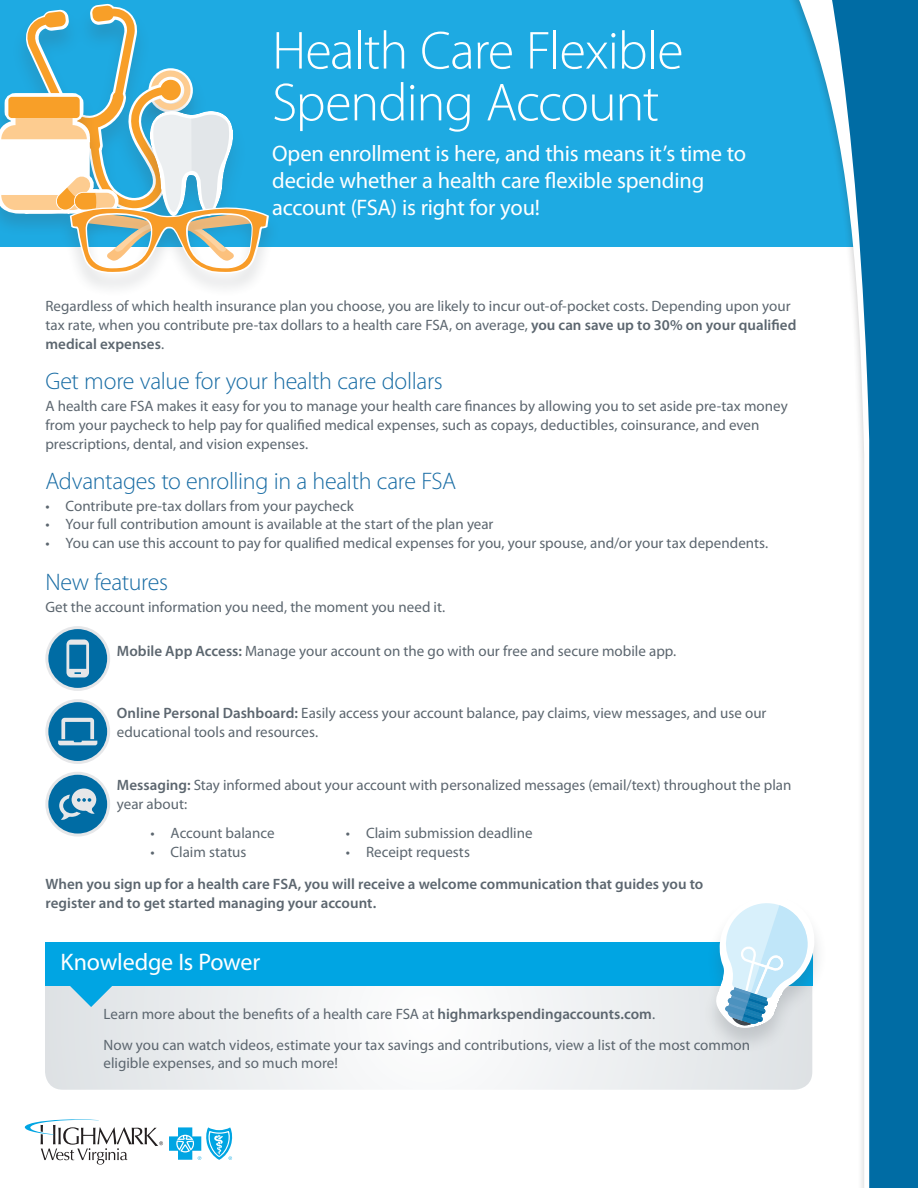
<style>
.page{position:relative;width:918px;height:1188px;background:#fff}
.page>*{position:absolute;margin:0;border:0;box-sizing:border-box;transform-origin:0 0}
.User_Guide{font:300 54px/51.9px "Myriad Pro";letter-spacing:-.02em;color:#fff}
.Subhead_Short{font:300 24px "Myriad Pro";letter-spacing:-.015em;color:#186ca4}
.Subhead_Short-2{font:24px "Myriad Pro";letter-spacing:-.01em;color:#fff}
.User_Guide-2{font:22.5px/27px "Myriad Pro";letter-spacing:-.01em;color:#fff}
.Body_Regular{font:15px/18.8px "Myriad Pro";color:#5c666f}
.Body_Regular-2{font:600 15px/18.8px "Myriad Pro";color:#5c666f}
.s1{font-weight:600}
</style>
<div class="page">
<div style="left:0;top:0;width:918px;height:246px;background:#1eaae2"></div>
<svg style="left:25px;top:1119px;width:138px;height:46px"></svg>
<svg style="left:169px;top:1127px;width:64px;height:33px"></svg>
<div style="left:787px;top:0;width:131px;height:1188px;background:#231f20;opacity:.25"></div>
<svg style="left:794px;top:0;width:36px;height:1188px"></svg>
<svg style="left:830px;top:0;width:88px;height:1188px;fill:#006ca4"></svg>
<svg style="left:45px;top:949px;width:767px;height:141px"></svg>
<div style="left:45px;top:943px;width:767px;height:43px;background:#00a5e3"></div>
<svg style="left:67px;top:986px;width:49px;height:21px"></svg>
<div style="left:47px;top:628px;width:62px;height:61px;background:#006ca4;border-radius:50%"></div>
<div style="left:45px;top:626px;width:65px;height:65px;border:3px solid #e6e7e9;border-radius:50%"></div>
<svg style="left:47px;top:701px;width:62px;height:61px;background:#1577aa"></svg>
<div style="left:45px;top:699px;width:65px;height:65px;border:3px solid #e6e7e9;border-radius:50%"></div>
<svg style="left:58px;top:718px;width:39px;height:27px"></svg>
<div style="left:47px;top:773px;width:62px;height:62px;background:#006ca4;border-radius:50%"></div>
<div style="left:45px;top:772px;width:65px;height:65px;border:3px solid #e6e7e9;border-radius:50%"></div>
<svg style="left:66px;top:640px;width:23px;height:37px"></svg>
<svg style="left:59px;top:788px;width:37px;height:32px"></svg>
<div style="left:58px;top:206px;width:223px;height:91px;background:#3f464d;opacity:.2"></div>
<svg style="left:0;top:3px;width:271px;height:272px"></svg>
<svg style="left:695px;top:820px;width:137px;height:348px"></svg>
<svg style="left:725px;top:898px;width:87px;height:128px"></svg>
<p class="User_Guide" style="left:272px;top:24px;width:413px">Health Care Flexible<br>Spending Account</p>
<p class="User_Guide-2" style="left:272px;top:139px;width:476px">Open enrollment is here, and this means it’s time to decide whether a health care flexible spending account (FSA) is right for you!</p>
<p class="Body_Regular" style="left:45px;top:297px;width:753px">Regardless of which health insurance plan you choose, you are likely to incur out-of-pocket costs. Depending upon your tax rate, when you contribute pre-tax dollars to a health care FSA, on average, <span class="s1">you can save up to 30% on your qualified medical expenses</span>.</p>
<p class="Subhead_Short" style="left:45px;top:367px;width:399px">Get more value for your health care dollars</p>
<p class="Body_Regular" style="left:45px;top:396px;width:744px">A health care FSA makes it easy for you to manage your health care finances by allowing you to set aside pre-tax money from your paycheck to help pay for qualified medical expenses, such as copays, deductibles, coinsurance, and even prescriptions, dental, and vision expenses.</p>
<p class="Subhead_Short" style="left:45px;top:466px;width:412px">Advantages to enrolling in a health care FSA</p>
<p class="Body_Regular" style="left:45px;top:496px;width:310px">• Contribute pre-tax dollars from your paycheck</p>
<p class="Body_Regular" style="left:45px;top:515px;width:450px">• Your full contribution amount is available at the start of the plan year</p>
<p class="Body_Regular" style="left:45px;top:533px;width:724px">• You can use this account to pay for qualified medical expenses for you, your spouse, and/or your tax dependents.</p>
<p class="Subhead_Short" style="left:45px;top:567px;width:124px">New features</p>
<p class="Body_Regular" style="left:45px;top:597px;width:401px">Get the account information you need, the moment you need it.</p>
<p class="Body_Regular" style="left:117px;top:641px;width:561px"><span class="s1">Mobile App Access:</span> Manage your account on the go with our free and secure mobile app.</p>
<p class="Body_Regular" style="left:117px;top:703px;width:651px"><span class="s1">Online Personal Dashboard:</span> Easily access your account balance, pay claims, view messages, and use our educational tools and resources.</p>
<p class="Body_Regular" style="left:117px;top:776px;width:676px"><span class="s1">Messaging:</span> Stay informed about your account with personalized messages (email/text) throughout the plan year about:</p>
<p class="Body_Regular" style="left:150px;top:823px;width:126px">• Account balance</p>
<p class="Body_Regular" style="left:150px;top:842px;width:98px">• Claim status</p>
<p class="Body_Regular" style="left:346px;top:823px;width:188px">• Claim submission deadline</p>
<p class="Body_Regular" style="left:346px;top:842px;width:126px">• Receipt requests</p>
<p class="Body_Regular-2" style="left:45px;top:875px;width:660px">When you sign up for a health care FSA, you will receive a welcome communication that guides you to register and to get started managing your account.</p>
<p class="Subhead_Short-2" style="left:61px;top:947px;width:201px">Knowledge Is Power</p>
<p class="Body_Regular" style="left:104px;top:1004px;width:553px">Learn more about the benefits of a health care FSA at <span class="s1">highmarkspendingaccounts.com</span>.</p>
<p class="Body_Regular" style="left:104px;top:1035px;width:648px">Now you can watch videos, estimate your tax savings and contributions, view a list of the most common eligible expenses, and so much more!</p>
</div>
